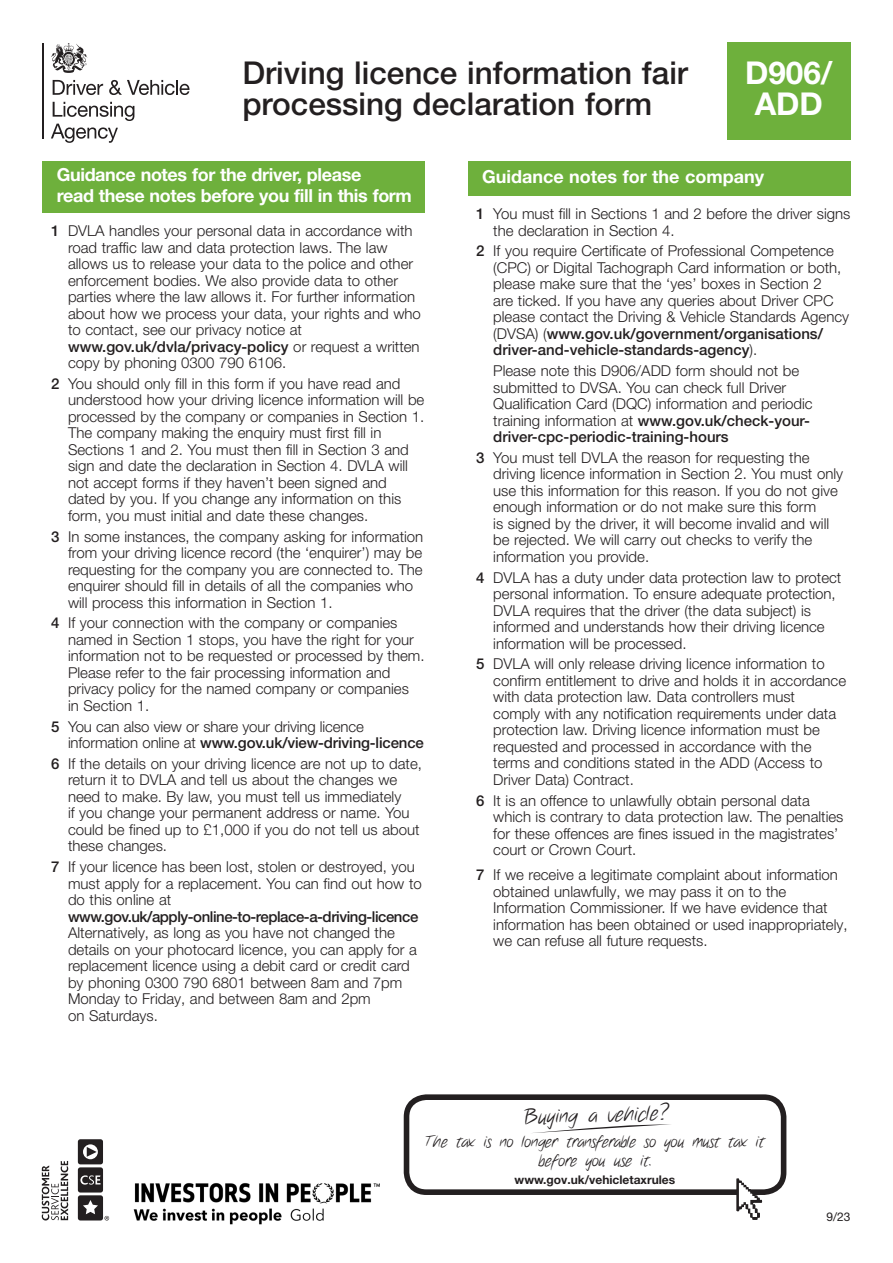
<style>
.page{position:relative;width:893px;height:1263px;background:#fff}
.page>*{position:absolute;margin:0;border:0;box-sizing:border-box;transform-origin:0 0}
.t1{font:500 31.5px/31.5px "Helvetica Neue LT Pro";color:#231f20}
.t2{font:700 31.5px/31.5px "Helvetica Neue LT Pro";color:#fff;text-align:center}
.t3{font:21px "Notethis";color:#231f20}
.Heading{font:700 18px/21px "Helvetica Neue LT Pro";letter-spacing:-.02em;color:#fff}
.Heading-2{font:700 18px "Helvetica Neue LT Pro";color:#fff}
.t4{font:16.5px/19.5px "Notethis";color:#231f20;text-align:center}
.bullets{font:300 15px/16.5px "Helvetica Neue LT Pro";color:#231f20}
.t5{font:700 12px "Helvetica Neue LT Pro";color:#231f20}
.t6{font:12px "Helvetica Neue LT Pro";color:#231f20}
.s1{font-weight:500}
</style>
<div class="page">
<hr style="left:42px;top:43px;width:2px;height:95px;background:#231f20">
<svg style="left:53px;top:80px;width:50px;height:15px"></svg>
<svg style="left:109px;top:80px;width:81px;height:15px"></svg>
<svg style="left:51px;top:102px;width:83px;height:41px"></svg>
<svg style="left:51px;top:43px;width:37px;height:30px"></svg>
<div style="left:727px;top:43px;width:123px;height:97px;background:#6eb03c"></div>
<div style="left:43px;top:162px;width:382px;height:51px;background:#6eb03c"></div>
<div style="left:468px;top:162px;width:382px;height:34px;background:#6eb03c"></div>
<div style="left:404px;top:1094px;width:382px;height:101px;border:6px solid #231f20;border-radius:20px"></div>
<svg style="left:737px;top:1178px;width:25px;height:42px"></svg>
<svg style="left:533px;top:1124px;width:138px;height:9px"></svg>
<svg style="left:42px;top:1161px;width:26px;height:59px"></svg>
<svg style="left:78px;top:1139px;width:31px;height:81px"></svg>
<img style="left:133px;top:1178px;width:299px;height:47px">
<p class="t1" style="left:242px;top:56px;width:447px">Driving licence information fair processing declaration form</p>
<p class="t2" style="left:745px;top:56px;width:89px">D906/<br>ADD</p>
<p class="Heading" style="left:57px;top:164px;width:357px">Guidance notes for the driver, please<br>read these notes before you fill in this form</p>
<p class="Heading-2" style="left:482px;top:166px;width:284px">Guidance notes for the company</p>
<p class="bullets" style="left:68px;top:222px;width:354px;text-indent:-17px"><span class="s1">1</span> DVLA handles your personal data in accordance with road traffic law and data protection laws. The law allows us to release your data to the police and other enforcement bodies. We also provide data to other parties where the law allows it. For further information about how we process your data, your rights and who to contact, see our privacy notice at <span class="s1">www.gov.uk/dvla/privacy-policy</span> or request a written copy by phoning 0300 790 6106.</p>
<p class="bullets" style="left:68px;top:375px;width:358px;text-indent:-17px"><span class="s1">2</span> You should only fill in this form if you have read and understood how your driving licence information will be processed by the company or companies in Section 1.<br>The company making the enquiry must first fill in Sections 1 and 2. You must then fill in Section 3 and sign and date the declaration in Section 4. DVLA will not accept forms if they haven’t been signed and dated by you. If you change any information on this form, you must initial and date these changes.</p>
<p class="bullets" style="left:68px;top:528px;width:357px;text-indent:-17px"><span class="s1">3</span> In some instances, the company asking for information from your driving licence record (the ‘enquirer’) may be requesting for the company you are connected to. The enquirer should fill in details of all the companies who will process this information in Section 1.</p>
<p class="bullets" style="left:68px;top:614px;width:358px;text-indent:-17px"><span class="s1">4</span> If your connection with the company or companies named in Section 1 stops, you have the right for your information not to be requested or processed by them.<br>Please refer to the fair processing information and privacy policy for the named company or companies<br>in Section 1.</p>
<p class="bullets" style="left:68px;top:718px;width:357px;text-indent:-17px"><span class="s1">5</span> You can also view or share your driving licence information online at <span class="s1">www.gov.uk/view-driving-licence</span></p>
<p class="bullets" style="left:68px;top:755px;width:355px;text-indent:-17px"><span class="s1">6</span> If the details on your driving licence are not up to date, return it to DVLA and tell us about the changes we need to make. By law, you must tell us immediately<br>if you change your permanent address or name. You could be fined up to £1,000 if you do not tell us about these changes.</p>
<p class="bullets" style="left:68px;top:858px;width:355px;text-indent:-17px"><span class="s1">7</span> If your licence has been lost, stolen or destroyed, you must apply for a replacement. You can find out how to do this online at <span class="s1">www.gov.uk/apply-online-to-replace-a-driving-licence </span>Alternatively, as long as you have not changed the details on your photocard licence, you can apply for a replacement licence using a debit card or credit card by phoning 0300 790 6801 between 8am and 7pm Monday to Friday, and between 8am and 2pm<br>on Saturdays.</p>
<p class="bullets" style="left:493px;top:205px;width:359px;text-indent:-17px"><span class="s1">1</span> You must fill in Sections 1 and 2 before the driver signs the declaration in Section 4.</p>
<p class="bullets" style="left:493px;top:242px;width:357px;text-indent:-17px"><span class="s1">2</span> If you require Certificate of Professional Competence (CPC) or Digital Tachograph Card information or both, please make sure that the ‘yes’ boxes in Section 2<br>are ticked. If you have any queries about Driver CPC please contact the Driving &amp; Vehicle Standards Agency (DVSA) (<span class="s1">www.gov.uk/government/organisations/ driver-and-vehicle-standards-agency</span>).</p>
<p class="bullets" style="left:493px;top:362px;width:321px">Please note this D906/ADD form should not be submitted to DVSA. You can check full Driver Qualification Card (DQC) information and periodic training information at <span class="s1">www.gov.uk/check-your&shy;driver-cpc-periodic-training-hours</span></p>
<p class="bullets" style="left:493px;top:449px;width:351px;text-indent:-17px"><span class="s1">3</span> You must tell DVLA the reason for requesting the driving licence information in Section 2. You must only use this information for this reason. If you do not give enough information or do not make sure this form<br>is signed by the driver, it will become invalid and will be rejected. We will carry out checks to verify the information you provide.</p>
<p class="bullets" style="left:493px;top:569px;width:350px;text-indent:-17px"><span class="s1">4</span> DVLA has a duty under data protection law to protect personal information. To ensure adequate protection, DVLA requires that the driver (the data subject) is informed and understands how their driving licence information will be processed.</p>
<p class="bullets" style="left:493px;top:655px;width:354px;text-indent:-17px"><span class="s1">5</span> DVLA will only release driving licence information to confirm entitlement to drive and holds it in accordance with data protection law. Data controllers must<br>comply with any notification requirements under data protection law. Driving licence information must be requested and processed in accordance with the terms and conditions stated in the ADD (Access to Driver Data) Contract.</p>
<p class="bullets" style="left:493px;top:792px;width:352px;text-indent:-17px"><span class="s1">6</span> It is an offence to unlawfully obtain personal data which is contrary to data protection law. The penalties for these offences are fines issued in the magistrates’ court or Crown Court.</p>
<p class="bullets" style="left:493px;top:866px;width:356px;text-indent:-17px"><span class="s1">7</span> If we receive a legitimate complaint about information obtained unlawfully, we may pass it on to the Information Commissioner. If we have evidence that information has been obtained or used inappropriately, we can refuse all future requests.</p>
<p class="t3" style="left:524px;top:1104px;width:147px;rotate:-2deg">Buying a vehicle?</p>
<p class="t4" style="left:425px;top:1132px;width:341px">The tax is no longer transferable so you must tax it before you use it.</p>
<p class="t5" style="left:515px;top:1172px;width:162px">www.gov.uk/vehicletaxrules</p>
<p class="t6" style="left:826px;top:1209px;width:26px">9/23</p>
</div>
